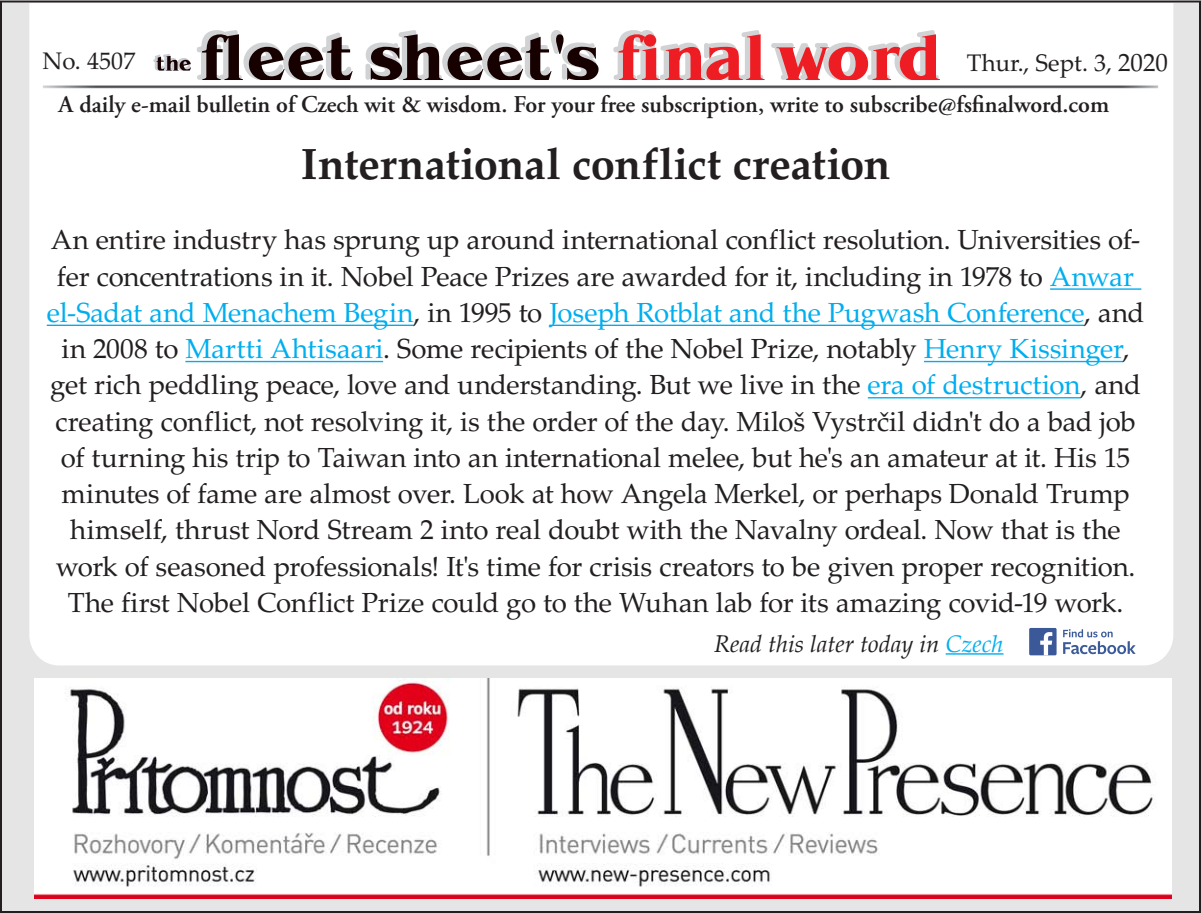
<style>
.page{position:relative;width:1201px;height:913px;background:#fff}
.page>*{position:absolute;margin:0;border:0;box-sizing:border-box;transform-origin:0 0}
.t1{font:700 43.6px "Palatino LTCE";color:#231f20}
.t2{font:27.6px/36.2px "Palatino LTCE";letter-spacing:-.01em;color:#231f20;text-align:center}
.t3{font:600 24px "Adobe Garamond Pro";color:#231f20}
.t4{font:italic 24px "Palatino";color:#231f20}
.t5{font:24px "Palatino LTCE";letter-spacing:.005em;color:#231f20}
.s1{font-size:25px}
.s2{color:#00aeef}
</style>
<div class="page">
<div style="left:1px;top:1px;width:1198px;height:910px;background:#e5e5e5"></div>
<div style="left:28px;top:1px;width:1146px;height:665px;background:#fff"></div>
<img style="left:40px;top:83px;width:1120px;height:7px">
<svg style="left:153px;top:30px;width:446px;height:50px;background:#aaa3a4"></svg>
<svg style="left:611px;top:30px;width:328px;height:50px;background:#eda0a3"></svg>
<hr style="left:945px;top:653px;width:58px;height:1px;background:#00aeef">
<svg style="left:1062px;top:629px;width:73px;height:25px;background:#c8d1e2"></svg>
<div style="left:1028px;top:627px;width:28px;height:28px;background:#3b5998;border-radius:2px"></div>
<svg style="left:1040px;top:632px;width:12px;height:23px"></svg>
<hr style="left:1049px;top:288px;width:92px;height:2px;background:#00aeef">
<hr style="left:47px;top:324px;width:366px;height:2px;background:#00aeef">
<hr style="left:549px;top:324px;width:534px;height:2px;background:#00aeef">
<hr style="left:185px;top:361px;width:198px;height:1px;background:#00aeef">
<hr style="left:923px;top:361px;width:199px;height:1px;background:#00aeef">
<hr style="left:867px;top:397px;width:213px;height:1px;background:#00aeef">
<img style="left:35px;top:678px;width:1136px;height:220px">
<p class="t5" style="left:42px;top:47px;width:94px">No. 4507</p>
<p class="t5" style="left:966px;top:49px;width:203px">Thur., Sept. 3, <span class="s1">2020</span></p>
<p class="t3" style="left:59px;top:90px;width:1051px">A daily e-mail bulletin of Czech wit &amp; wisdom. For your free subscription, write to subscribe@fsfinalword.com</p>
<p class="t1" style="left:301px;top:138px;width:591px">International conflict creation</p>
<p class="t2" style="left:47px;top:222px;width:1099px">An entire industry has sprung up around international conflict resolution. Universities of&shy;fer concentrations in it. Nobel Peace Prizes are awarded for it, including in 1978 to <span class="s2">Anwar el-Sadat and Menachem Begin</span>, in 1995 to <span class="s2">Joseph Rotblat and the Pugwash Conference</span>, and in 2008 to <span class="s2">Martti Ahtisaari</span>. Some recipients of the Nobel Prize, notably <span class="s2">Henry Kissinger</span>, get rich peddling peace, love and understanding. But we live in the <span class="s2">era of destruction</span>, and creating conflict, not resolving it, is the order of the day. Miloš Vystrčil didn't do a bad job of turning his trip to Taiwan into an international melee, but he's an amateur at it. His 15 minutes of fame are almost over. Look at how Angela Merkel, or perhaps Donald Trump himself, thrust Nord Stream 2 into real doubt with the Navalny ordeal. Now that is the work of seasoned professionals! It's time for crisis creators to be given proper recognition.<br>The first Nobel Conflict Prize could go to the Wuhan lab for its amazing covid-19 work.</p>
<p class="t4" style="left:714px;top:623px;width:291px">Read this later today in <span class="s2">Czech</span></p>
</div>
